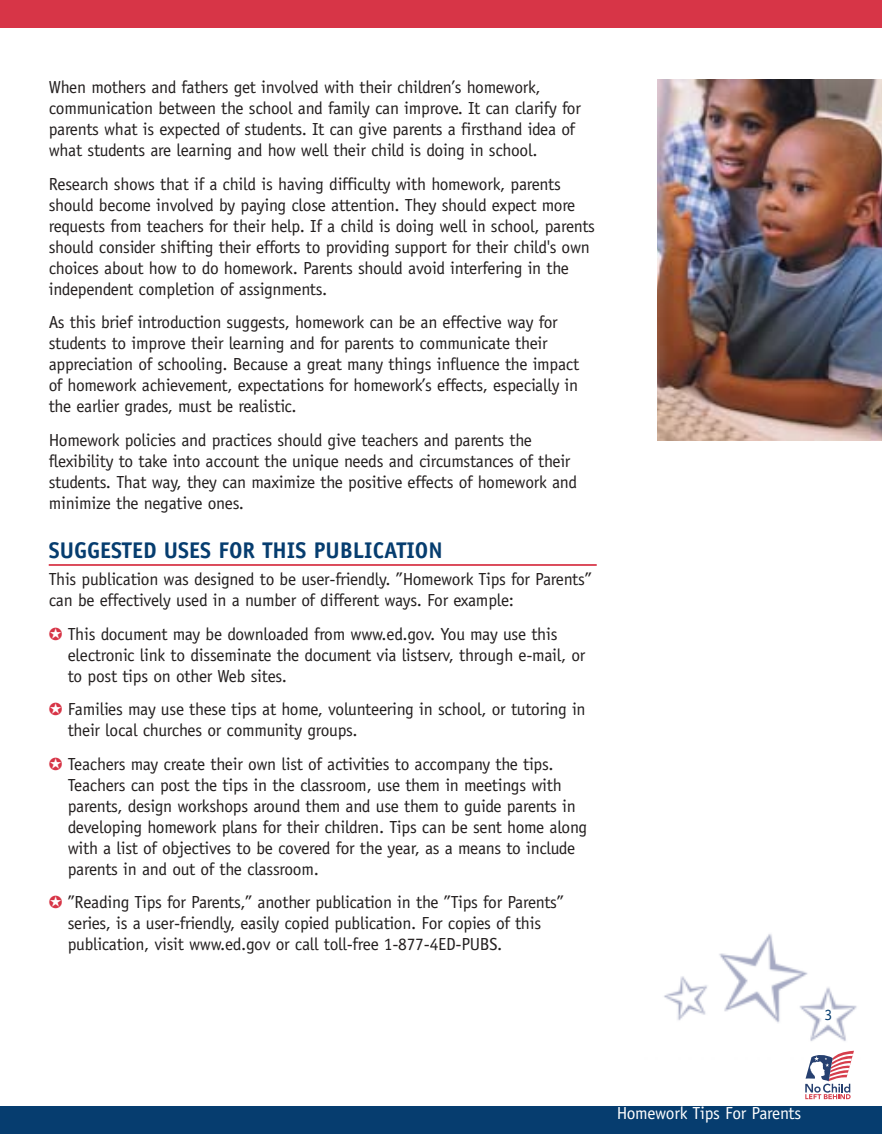
<style>
.page{position:relative;width:882px;height:1134px;background:#fff}
.page>*{position:absolute;margin:0;border:0;box-sizing:border-box;transform-origin:0 0}
.t1{font:700 22.75px "Officina Sans";color:#063d6f}
.t2{font:17.5px/21px "Officina Sans";letter-spacing:-.015em;color:#231f1f}
.t3{font:17.5px "Officina Sans";letter-spacing:-.015em;color:#fff}
.t4{font:15.75px "Officina Sans";color:#063d6f}
.s1{color:#d73547}
</style>
<div class="page">
<img style="left:664px;top:934px;width:193px;height:117px">
<hr style="left:49px;top:564px;width:548px;height:2px;background:#d73547">
<div style="left:0;top:1107px;width:882px;height:27px;background:#063d6f"></div>
<div style="left:0;top:0;width:882px;height:28px;background:#d73547"></div>
<svg style="left:805px;top:1051px;width:49px;height:48px"></svg>
<img style="left:658px;top:79px;width:224px;height:362px">
<p class="t2" style="left:49px;top:78px;width:534px">When mothers and fathers get involved with their children’s homework, communication between the school and family can improve. It can clarify for parents what is expected of students. It can give parents a firsthand idea of what students are learning and how well their child is doing in school.</p>
<p class="t2" style="left:49px;top:175px;width:548px">Research shows that if a child is having difficulty with homework, parents should become involved by paying close attention. They should expect more requests from teachers for their help. If a child is doing well in school, parents should consider shifting their efforts to providing support for their child's own choices about how to do homework. Parents should avoid interfering in the independent completion of assignments.</p>
<p class="t2" style="left:49px;top:313px;width:532px">As this brief introduction suggests, homework can be an effective way for students to improve their learning and for parents to communicate their appreciation of schooling. Because a great many things influence the impact of homework achievement, expectations for homework’s effects, especially in the earlier grades, must be realistic.</p>
<p class="t2" style="left:49px;top:431px;width:530px">Homework policies and practices should give teachers and parents the flexibility to take into account the unique needs and circumstances of their students. That way, they can maximize the positive effects of homework and minimize the negative ones.</p>
<h1 class="t1" style="left:49px;top:541px;width:395px">SUGGESTED USES FOR THIS PUBLICATION</h1>
<p class="t2" style="left:49px;top:570px;width:545px">This publication was designed to be user-friendly. ”Homework Tips for Parents” can be effectively used in a number of different ways. For example:</p>
<p class="t2" style="left:68px;top:625px;width:519px;text-indent:-19px"><span class="s1">✪</span> This document may be downloaded from www.ed.gov. You may use this electronic link to disseminate the document via listserv, through e-mail, or to post tips on other Web sites.</p>
<p class="t2" style="left:68px;top:700px;width:519px;text-indent:-19px"><span class="s1">✪</span> Families may use these tips at home, volunteering in school, or tutoring in their local churches or community groups.</p>
<p class="t2" style="left:68px;top:755px;width:521px;text-indent:-19px"><span class="s1">✪</span> Teachers may create their own list of activities to accompany the tips.<br>Teachers can post the tips in the classroom, use them in meetings with parents, design workshops around them and use them to guide parents in developing homework plans for their children. Tips can be sent home along with a list of objectives to be covered for the year, as a means to include parents in and out of the classroom.</p>
<p class="t2" style="left:68px;top:893px;width:498px;text-indent:-19px"><span class="s1">✪</span> ”Reading Tips for Parents,” another publication in the ”Tips for Parents” series, is a user-friendly, easily copied publication. For copies of this publication, visit www.ed.gov or call toll-free 1-877-4ED-PUBS.</p>
<p class="t4" style="left:824px;top:1008px;width:9px">3</p>
<p class="t3" style="left:617px;top:1107px;width:186px">Homework Tips For Parents</p>
</div>
